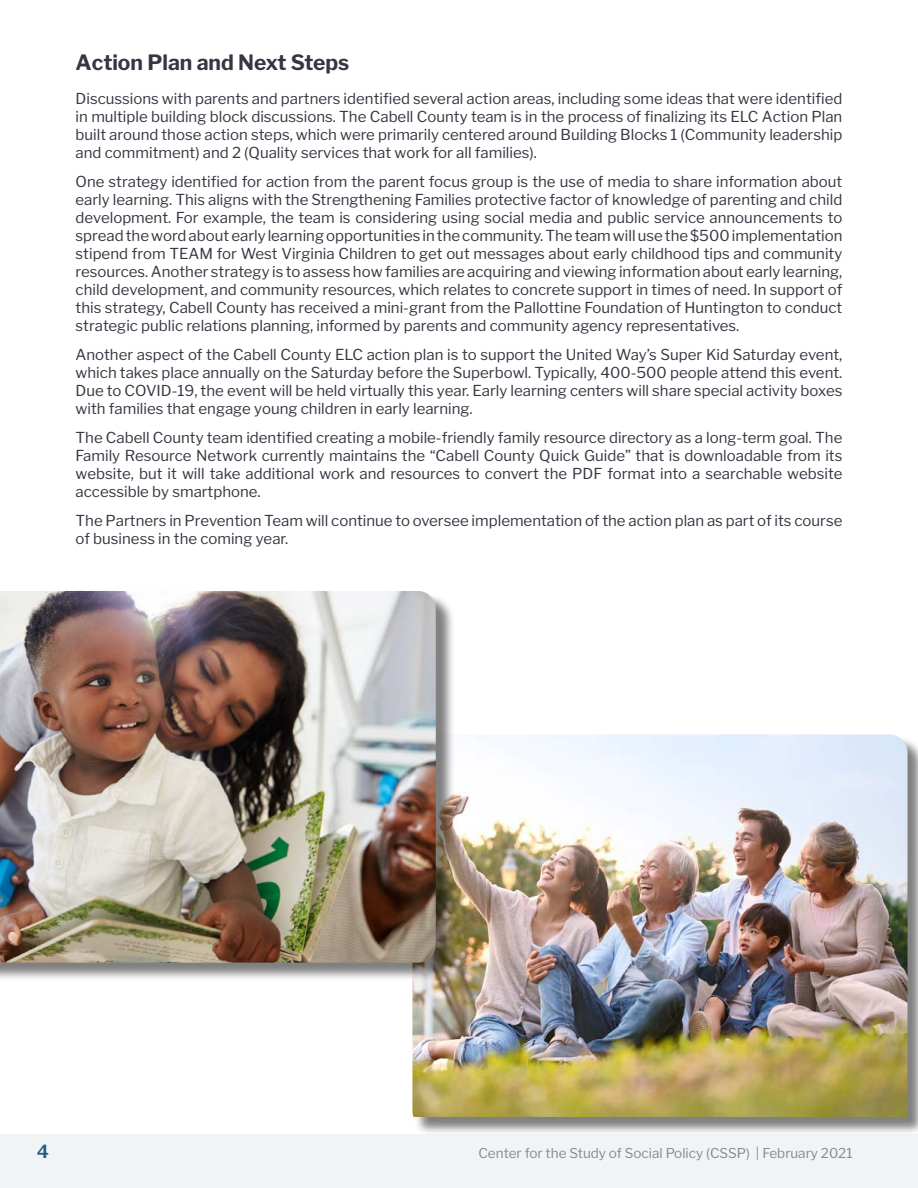
<style>
.page{position:relative;width:918px;height:1188px;background:#fff}
.page>*{position:absolute;margin:0;border:0;box-sizing:border-box;transform-origin:0 0}
.t1{font:700 21px "Libre Franklin";color:#343741}
.t2{font:600 18px "Libre Franklin";color:#215e87}
.t3{font:15px/18px "Libre Franklin";color:#343741;text-align:justify}
.t4{font:13.5px "Libre Franklin";color:#878a8f}
</style>
<div class="page">
<div style="left:0;top:1134px;width:918px;height:54px;background:#f0f4f5"></div>
<div style="left:414px;top:736px;width:504px;height:400px;background:#000;opacity:.5"></div>
<img style="left:412px;top:734px;width:496px;height:383px">
<div style="left:0;top:593px;width:455px;height:388px;background:#000;opacity:.5"></div>
<img style="left:0;top:591px;width:436px;height:372px">
<h1 class="t1" style="left:76px;top:50px;width:275px">Action Plan and Next Steps</h1>
<p class="t3" style="left:76px;top:90px;width:768px">Discussions with parents and partners identified several action areas, including some ideas that were identified in multiple building block discussions. The Cabell County team is in the process of finalizing its ELC Action Plan built around those action steps, which were primarily centered around Building Blocks 1 (Community leadership and commitment) and 2 (Quality services that work for all families).</p>
<p class="t3" style="left:76px;top:173px;width:768px">One strategy identified for action from the parent focus group is the use of media to share information about early learning. This aligns with the Strengthening Families protective factor of knowledge of parenting and child development. For example, the team is considering using social media and public service announcements to spread the word about early learning opportunities in the community. The team will use the $500 implementation stipend from TEAM for West Virginia Children to get out messages about early childhood tips and community resources. Another strategy is to assess how families are acquiring and viewing information about early learning, child development, and community resources, which relates to concrete support in times of need. In support of this strategy, Cabell County has received a mini-grant from the Pallottine Foundation of Huntington to conduct strategic public relations planning, informed by parents and community agency representatives.</p>
<p class="t3" style="left:76px;top:346px;width:768px">Another aspect of the Cabell County ELC action plan is to support the United Way’s Super Kid Saturday event, which takes place annually on the Saturday before the Superbowl. Typically, 400-500 people attend this event.<br>Due to COVID-19, the event will be held virtually this year. Early learning centers will share special activity boxes with families that engage young children in early learning.</p>
<p class="t3" style="left:76px;top:428px;width:768px">The Cabell County team identified creating a mobile-friendly family resource directory as a long-term goal. The Family Resource Network currently maintains the “Cabell County Quick Guide” that is downloadable from its website, but it will take additional work and resources to convert the PDF format into a searchable website accessible by smartphone.</p>
<p class="t3" style="left:76px;top:511px;width:768px">The Partners in Prevention Team will continue to oversee implementation of the action plan as part of its course of business in the coming year.</p>
<p class="t2" style="left:37px;top:1141px;width:14px">4</p>
<p class="t4" style="left:478px;top:1145px;width:376px">Center for the Study of Social Policy (CSSP) | February 2021</p>
</div>
